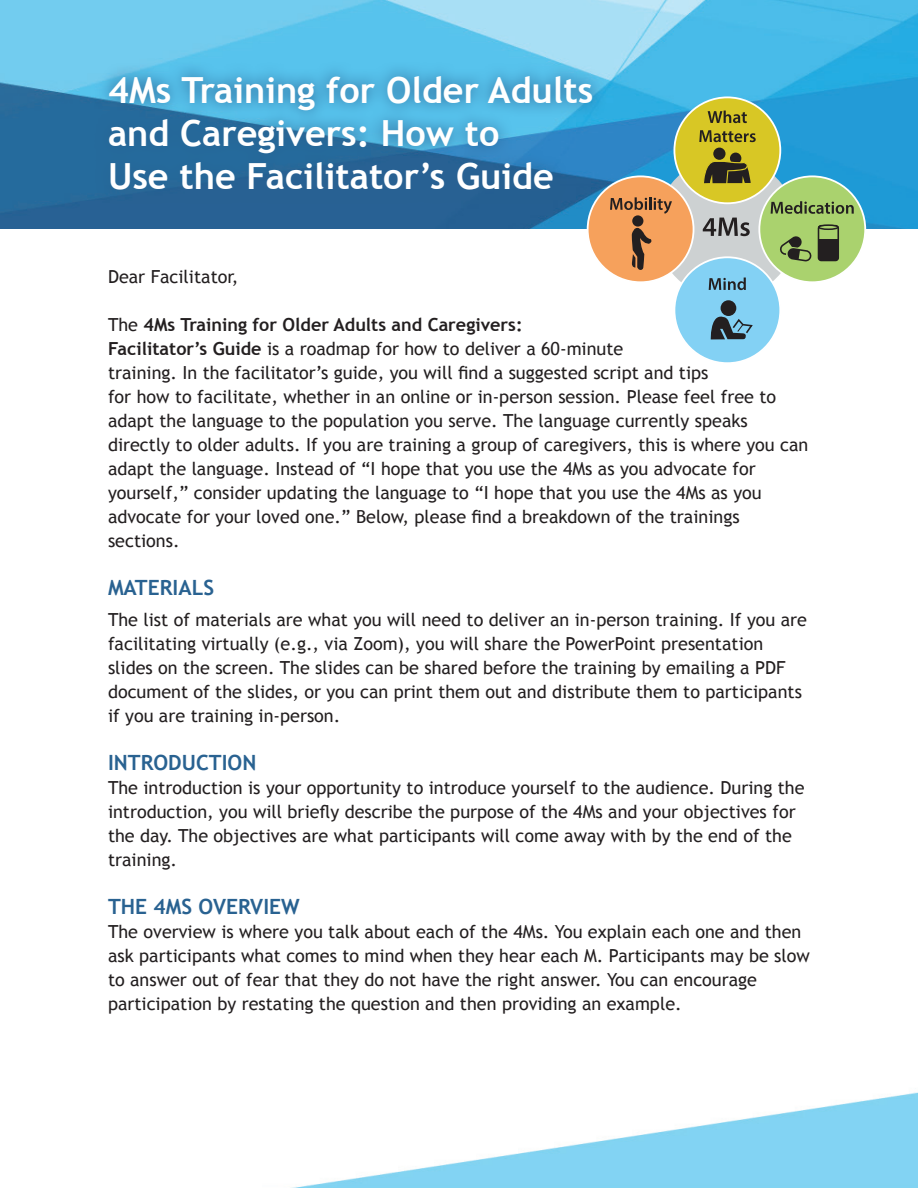
<style>
.page{position:relative;width:918px;height:1188px;background:#fff}
.page>*{position:absolute;margin:0;border:0;box-sizing:border-box;transform-origin:0 0}
.t1{font:700 36px/43.2px "Trebuchet MS";color:#fff}
.t2{font:700 21px "Trebuchet MS";color:#296291}
.t3{font:18px/24px "Trebuchet MS";color:#231f20}
.s1{font-weight:700}
</style>
<div class="page">
<img style="left:0;top:0;width:918px;height:229px">
<svg style="left:95px;top:61px;width:511px;height:144px"></svg>
<img style="left:291px;top:1092px;width:627px;height:96px">
<svg style="left:587px;top:96px;width:279px;height:267px"></svg>
<h1 class="t1" style="left:108px;top:68px;width:487px">4Ms Training for Older Adults and Caregivers: How to<br>Use the Facilitator’s Guide</h1>
<p class="t3" style="left:108px;top:265px;width:132px">Dear Facilitator,</p>
<p class="t3" style="left:108px;top:313px;width:702px">The <span class="s1">4Ms Training for Older Adults and Caregivers:<br>Facilitator’s Guide</span> is a roadmap for how to deliver a 60-minute<br>training. In the facilitator’s guide, you will find a suggested script and tips<br>for how to facilitate, whether in an online or in-person session. Please feel free to adapt the language to the population you serve. The language currently speaks directly to older adults. If you are training a group of caregivers, this is where you can adapt the language. Instead of “I hope that you use the 4Ms as you advocate for yourself,” consider updating the language to “I hope that you use the 4Ms as you advocate for your loved one.” Below, please find a breakdown of the trainings sections.</p>
<p class="t2" style="left:108px;top:575px;width:108px">MATERIALS</p>
<p class="t3" style="left:108px;top:608px;width:701px">The list of materials are what you will need to deliver an in-person training. If you are facilitating virtually (e.g., via Zoom), you will share the PowerPoint presentation slides on the screen. The slides can be shared before the training by emailing a PDF document of the slides, or you can print them out and distribute them to participants if you are training in-person.</p>
<p class="t2" style="left:108px;top:749px;width:150px">INTRODUCTION</p>
<p class="t3" style="left:108px;top:776px;width:698px">The introduction is your opportunity to introduce yourself to the audience. During the introduction, you will briefly describe the purpose of the 4Ms and your objectives for the day. The objectives are what participants will come away with by the end of the training.</p>
<p class="t2" style="left:108px;top:893px;width:193px">THE 4MS OVERVIEW</p>
<p class="t3" style="left:108px;top:920px;width:703px">The overview is where you talk about each of the 4Ms. You explain each one and then ask participants what comes to mind when they hear each M. Participants may be slow to answer out of fear that they do not have the right answer. You can encourage participation by restating the question and then providing an example.</p>
</div>
